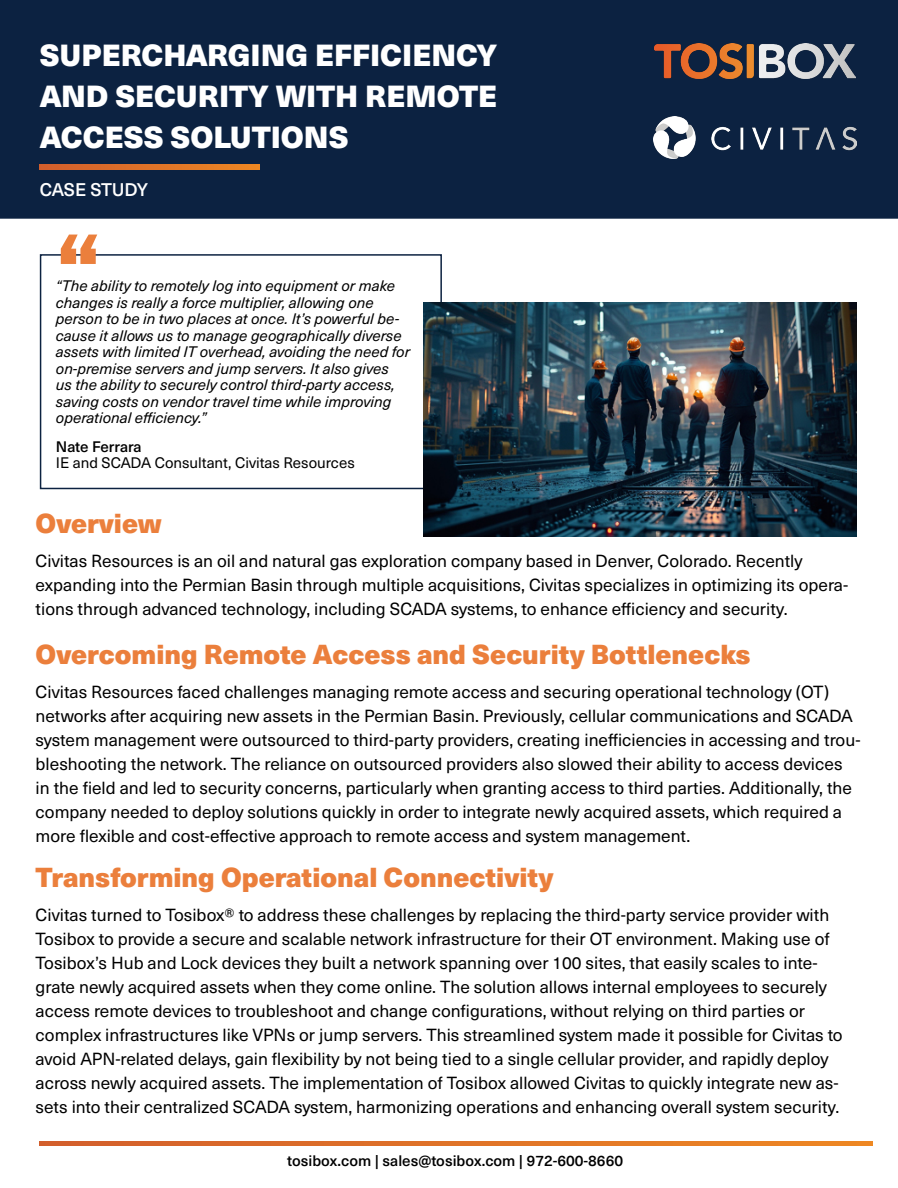
<style>
.page{position:relative;width:898px;height:1188px;background:#fff}
.page>*{position:absolute;margin:0;border:0;box-sizing:border-box;transform-origin:0 0}
.t1{font:900 90px "Neue Haas Unica";color:#eb7f3c}
.t2{font:900 30px/41.1px "Neue Haas Unica";color:#fff;text-align:justify}
.t3{font:900 27px "Neue Haas Unica";color:#eb7f3c}
.t4{font:500 18px "Neue Haas Unica";letter-spacing:-.015em;color:#fff}
.t5{font:17.25px/24px "Neue Haas Unica";color:#000}
.t6{font:italic 15px/16.5px "Neue Haas Unica";color:#000}
.t7{font:500 15px "Neue Haas Unica";color:#000}
.t8{font:15px "Neue Haas Unica";color:#000}
</style>
<div class="page">
<div style="left:40px;top:254px;width:402px;height:235px;border:2px solid #0c2241"></div>
<div style="left:1px;top:1px;width:896px;height:217px;background:#0c2241"></div>
<div style="left:0;top:0;width:898px;height:219px;border:2px solid #0c2241"></div>
<svg style="left:40px;top:1141px;width:832px;height:5px"></svg>
<img style="left:654px;top:43px;width:202px;height:36px">
<img style="left:653px;top:116px;width:203px;height:43px">
<img style="left:423px;top:303px;width:433px;height:233px">
<svg style="left:40px;top:164px;width:219px;height:6px"></svg>
<h2 class="t2" style="left:40px;top:33px;width:459px">SUPERCHARGING EFFICIENCY AND SECURITY WITH REMOTE ACCESS SOLUTIONS</h2>
<p class="t4" style="left:40px;top:176px;width:110px">CASE STUDY</p>
<h1 class="t1" style="left:56px;top:195px;width:46px">“</h1>
<p class="t6" style="left:56px;top:277px;width:341px">“The ability to remotely log into equipment or make changes is really a force multiplier, allowing one</p>
<p class="t6" style="left:56px;top:310px;width:356px">person to be in two places at once. It’s powerful be&shy;cause it allows us to manage geographically diverse assets with limited IT overhead, avoiding the need for on-premise servers and jump servers. It also gives<br>us the ability to securely control third-party access, saving costs on vendor travel time while improving operational efficiency.”</p>
<p class="t7" style="left:56px;top:435px;width:87px">Nate Ferrara</p>
<p class="t8" style="left:56px;top:452px;width:300px">IE and SCADA Consultant, Civitas Resources</p>
<h3 class="t3" style="left:36px;top:502px;width:128px">Overview</h3>
<p class="t5" style="left:36px;top:548px;width:814px">Civitas Resources is an oil and natural gas exploration company based in Denver, Colorado. Recently expanding into the Permian Basin through multiple acquisitions, Civitas specializes in optimizing its opera&shy;tions through advanced technology, including SCADA systems, to enhance efficiency and security.</p>
<h3 class="t3" style="left:36px;top:633px;width:716px">Overcoming Remote Access and Security Bottlenecks</h3>
<p class="t5" style="left:36px;top:679px;width:826px">Civitas Resources faced challenges managing remote access and securing operational technology (OT) networks after acquiring new assets in the Permian Basin. Previously, cellular communications and SCADA system management were outsourced to third-party providers, creating inefficiencies in accessing and trou&shy;bleshooting the network. The reliance on outsourced providers also slowed their ability to access devices in the field and led to security concerns, particularly when granting access to third parties. Additionally, the company needed to deploy solutions quickly in order to integrate newly acquired assets, which required a more flexible and cost-effective approach to remote access and system management.</p>
<h3 class="t3" style="left:36px;top:856px;width:519px">Transforming Operational Connectivity</h3>
<p class="t5" style="left:36px;top:902px;width:808px">Civitas turned to Tosibox® to address these challenges by replacing the third-party service provider with Tosibox to provide a secure and scalable network infrastructure for their OT environment. Making use of Tosibox’s Hub and Lock devices they built a network spanning over 100 sites, that easily scales to inte&shy;grate newly acquired assets when they come online. The solution allows internal employees to securely access remote devices to troubleshoot and change configurations, without relying on third parties or complex infrastructures like VPNs or jump servers. This streamlined system made it possible for Civitas to avoid APN-related delays, gain flexibility by not being tied to a single cellular provider, and rapidly deploy across newly acquired assets. The implementation of Tosibox allowed Civitas to quickly integrate new as&shy;sets into their centralized SCADA system, harmonizing operations and enhancing overall system security.</p>
<p class="t7" style="left:287px;top:1150px;width:337px">tosibox.com | sales@tosibox.com | 972-600-8660</p>
</div>
